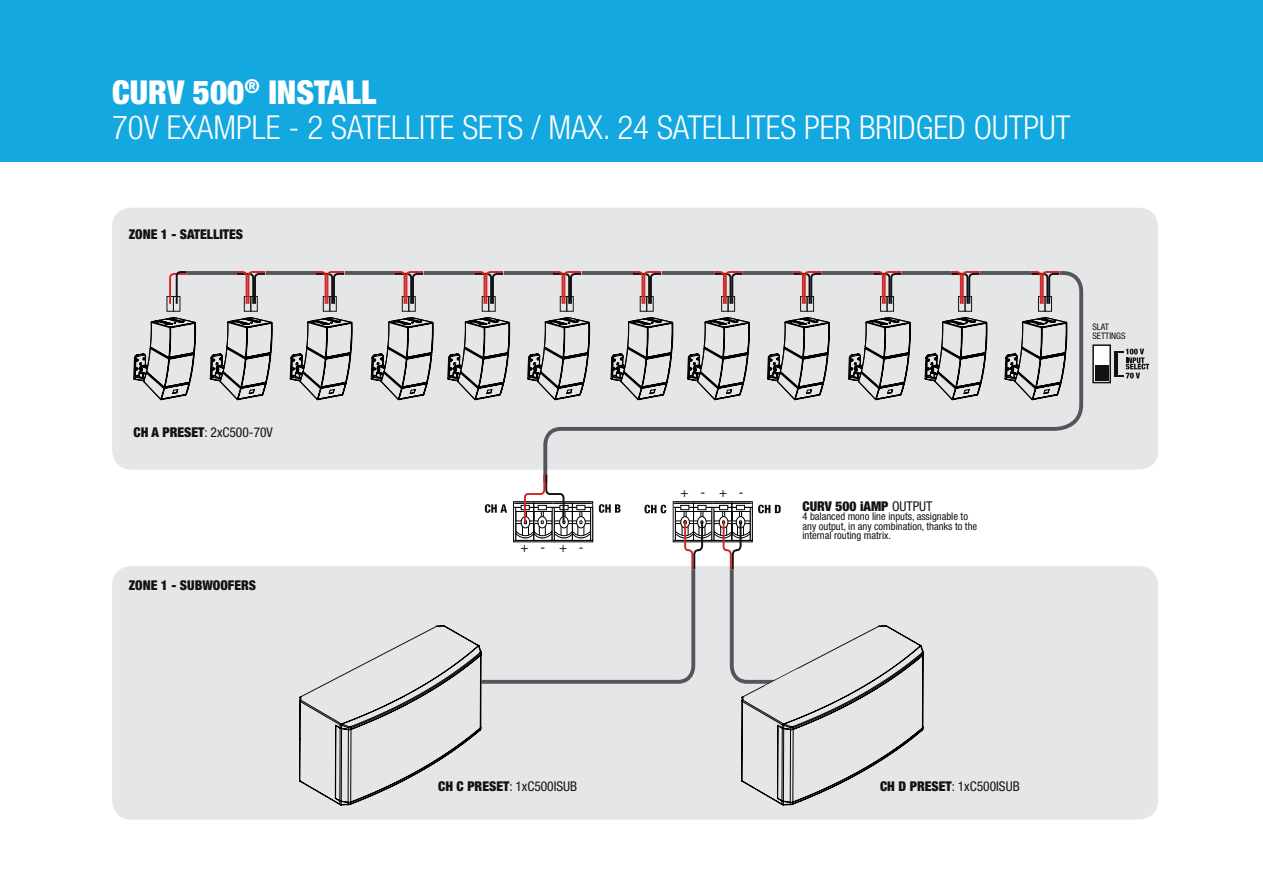
<style>
.page{position:relative;width:1263px;height:893px;background:#fff}
.page>*{position:absolute;margin:0;border:0;box-sizing:border-box;transform-origin:0 0}
.t1{font:300 condensed 33px/34.5px "Helvetica Neue LT Pro";color:#fff}
.t2{font:condensed 13.5px "Helvetica Neue LT Std";color:#111211}
.t3{font:900 condensed 13.5px "Helvetica Neue LT Std";color:#111211}
.t4{font:condensed 10.5px/9.4px "Helvetica Neue LT Std";color:#111211}
.t5{font:condensed 9px/9px "Helvetica Neue LT Std";color:#111211}
.s1{font-weight:900}
.s2{font-weight:400}
</style>
<div class="page">
<div style="left:112px;top:208px;width:1046px;height:262px;background:#e5e6e8;border-radius:19px"></div>
<svg style="left:188px;top:271px;width:896px;height:202px"></svg>
<div style="left:112px;top:566px;width:1046px;height:254px;background:#e5e6e8;border-radius:19px"></div>
<svg style="left:925px;top:317px;width:62px;height:83px"></svg>
<svg style="left:447px;top:317px;width:63px;height:83px"></svg>
<svg style="left:687px;top:317px;width:63px;height:83px"></svg>
<svg style="left:210px;top:317px;width:62px;height:83px"></svg>
<svg style="left:848px;top:317px;width:63px;height:83px"></svg>
<svg style="left:371px;top:317px;width:62px;height:83px"></svg>
<svg style="left:610px;top:317px;width:63px;height:83px"></svg>
<svg style="left:133px;top:317px;width:63px;height:83px"></svg>
<svg style="left:1004px;top:317px;width:63px;height:83px"></svg>
<svg style="left:527px;top:317px;width:63px;height:83px"></svg>
<svg style="left:767px;top:317px;width:63px;height:83px"></svg>
<svg style="left:290px;top:317px;width:62px;height:83px"></svg>
<div style="left:0;top:0;width:1263px;height:161px;background:#14a8e0"></div>
<div style="left:1045px;top:296px;width:7px;height:16px;border:1px solid #111211"></div>
<div style="left:965px;top:296px;width:7px;height:16px;border:1px solid #111211"></div>
<svg style="left:299px;top:473px;width:624px;height:332px"></svg>
<div style="left:887px;top:296px;width:7px;height:16px;border:1px solid #111211"></div>
<div style="left:807px;top:296px;width:7px;height:16px;border:1px solid #111211"></div>
<div style="left:728px;top:296px;width:7px;height:16px;border:1px solid #111211"></div>
<div style="left:173px;top:296px;width:7px;height:16px;border:1px solid #111211"></div>
<div style="left:1038px;top:296px;width:7px;height:16px;border:1px solid #111211"></div>
<div style="left:958px;top:296px;width:7px;height:16px;border:1px solid #111211"></div>
<div style="left:880px;top:296px;width:7px;height:16px;border:1px solid #111211"></div>
<div style="left:800px;top:296px;width:7px;height:16px;border:1px solid #111211"></div>
<div style="left:721px;top:296px;width:7px;height:16px;border:1px solid #111211"></div>
<div style="left:167px;top:296px;width:7px;height:16px;border:1px solid #111211"></div>
<svg style="left:1029px;top:271px;width:32px;height:35px"></svg>
<svg style="left:949px;top:271px;width:32px;height:35px"></svg>
<svg style="left:871px;top:271px;width:32px;height:35px"></svg>
<svg style="left:791px;top:271px;width:32px;height:35px"></svg>
<svg style="left:712px;top:271px;width:32px;height:35px"></svg>
<div style="left:646px;top:296px;width:7px;height:16px;border:1px solid #111211"></div>
<div style="left:566px;top:296px;width:8px;height:16px;border:1px solid #111211"></div>
<div style="left:488px;top:296px;width:8px;height:16px;border:1px solid #111211"></div>
<div style="left:408px;top:296px;width:8px;height:16px;border:1px solid #111211"></div>
<div style="left:329px;top:296px;width:8px;height:16px;border:1px solid #111211"></div>
<div style="left:640px;top:296px;width:7px;height:16px;border:1px solid #111211"></div>
<div style="left:560px;top:296px;width:7px;height:16px;border:1px solid #111211"></div>
<div style="left:482px;top:296px;width:7px;height:16px;border:1px solid #111211"></div>
<div style="left:402px;top:296px;width:7px;height:16px;border:1px solid #111211"></div>
<div style="left:323px;top:296px;width:7px;height:16px;border:1px solid #111211"></div>
<svg style="left:631px;top:271px;width:32px;height:35px"></svg>
<svg style="left:551px;top:271px;width:32px;height:35px"></svg>
<svg style="left:473px;top:271px;width:32px;height:35px"></svg>
<svg style="left:393px;top:271px;width:32px;height:35px"></svg>
<svg style="left:314px;top:271px;width:32px;height:35px"></svg>
<svg style="left:168px;top:271px;width:20px;height:35px"></svg>
<div style="left:250px;top:296px;width:8px;height:16px;border:1px solid #111211"></div>
<div style="left:244px;top:296px;width:7px;height:16px;border:1px solid #111211"></div>
<svg style="left:235px;top:271px;width:32px;height:35px"></svg>
<svg style="left:1115px;top:349px;width:34px;height:29px"></svg>
<div style="left:1093px;top:345px;width:17px;height:38px;background:#fff"></div>
<div style="left:1092px;top:344px;width:19px;height:39px;border:2px solid #111211"></div>
<div style="left:1095px;top:365px;width:13px;height:16px;background:#111211"></div>
<h1 class="t1" style="left:112px;top:75px;width:960px"><span class="s1">CURV 500</span><sup>®</sup> <span class="s1">INSTALL<br></span>70V EXAMPLE - 2 SATELLITE SETS / MAX. 24 SATELLITES PER BRIDGED OUTPUT</h1>
<p class="t3" style="left:129px;top:226px;width:116px">ZONE 1 - SATELLITES</p>
<p class="t2" style="left:134px;top:425px;width:141px"><span class="s1">CH A PRESET</span>: 2xC500-70V</p>
<p class="t3" style="left:129px;top:577px;width:129px">ZONE 1 - SUBWOOFERS</p>
<p class="t2" style="left:520px;top:540px;width:65px">+- +-</p>
<p class="t2" style="left:680px;top:485px;width:65px">+- +-</p>
<p class="t3" style="left:802px;top:498px;width:132px">CURV 500 iAMP <span class="s2">OUTPUT</span></p>
<p class="t4" style="left:802px;top:512px;width:176px">4 balanced mono line inputs, assignable to any output, in any combination, thanks to the internal routing matrix.</p>
<p class="t5" style="left:1092px;top:322px;width:35px">SLAT<br>SETTINGS</p>
<p class="t2" style="left:438px;top:778px;width:141px"><span class="s1">CH C PRESET</span>: 1xC500ISUB</p>
<p class="t2" style="left:880px;top:778px;width:141px"><span class="s1">CH D PRESET</span>: 1xC500ISUB</p>
</div>
